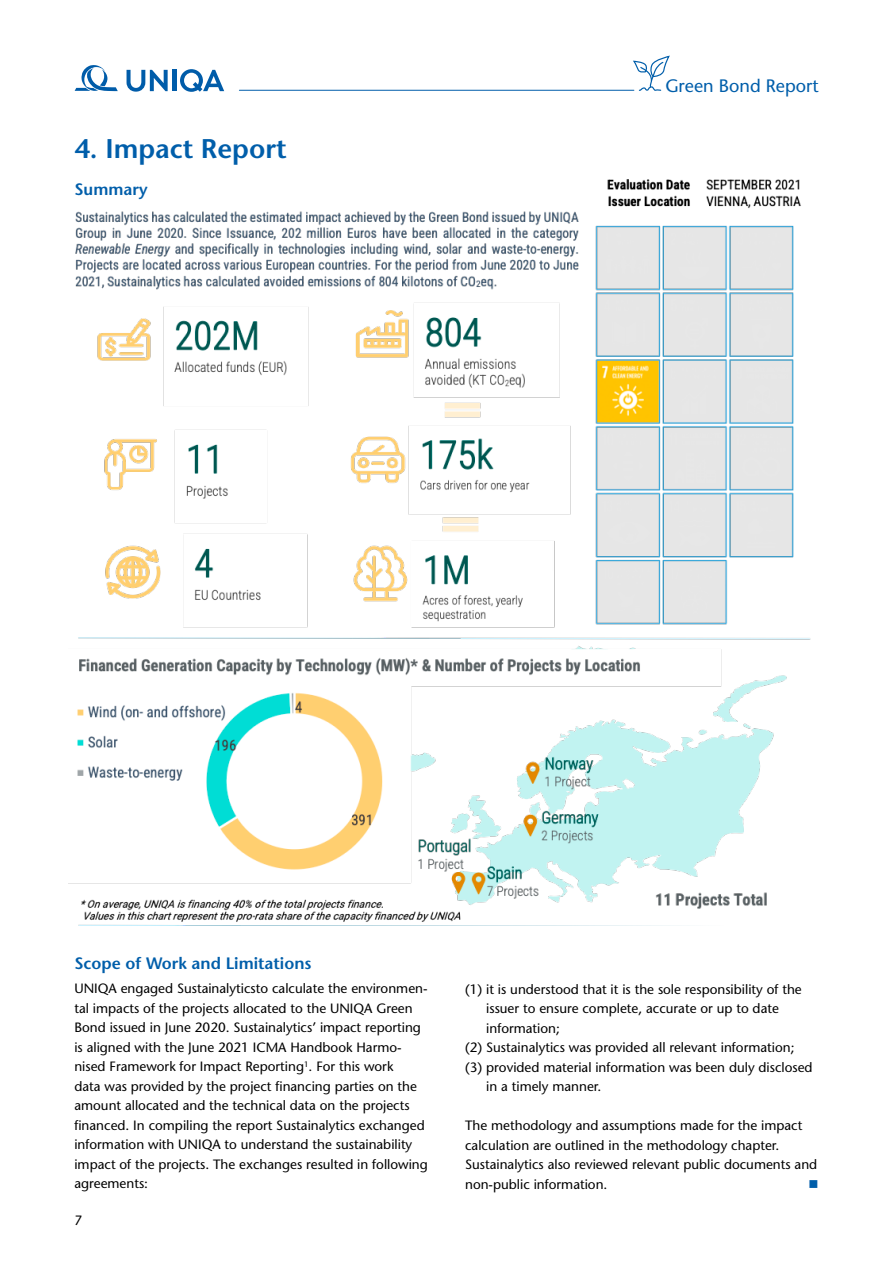
<style>
.page{position:relative;width:893px;height:1263px;background:#fff}
.page>*{position:absolute;margin:0;border:0;box-sizing:border-box;transform-origin:0 0}
.t1{font:600 27px "Stone Sans";color:#005eaa}
.t2{font:18px "Stone Sans";color:#005eaa}
.t3{font:600 16.5px "Stone Sans";color:#005eaa}
.t4{font:13.5px/19.5px "Stone Sans";color:#000}
.t5{font:13.5px "Wingdings";color:#005eaa}
</style>
<div class="page">
<svg style="left:75px;top:65px;width:43px;height:26px"></svg>
<svg style="left:127px;top:70px;width:41px;height:22px"></svg>
<hr style="left:172px;top:70px;width:4px;height:21px;background:#005ca9">
<svg style="left:180px;top:69px;width:44px;height:23px"></svg>
<svg style="left:633px;top:56px;width:37px;height:35px"></svg>
<hr style="left:239px;top:90px;width:395px;height:1px;background:#005eaa">
<img style="left:68px;top:179px;width:743px;height:746px">
<h1 class="t1" style="left:74px;top:133px;width:214px">4. Impact Report</h1>
<p class="t3" style="left:74px;top:179px;width:75px">Summary</p>
<h2 class="t2" style="left:665px;top:75px;width:155px">Green Bond Report</h2>
<p class="t3" style="left:74px;top:954px;width:239px">Scope of Work and Limitations</p>
<p class="t4" style="left:74px;top:979px;width:355px">UNIQA engaged Sustainalyticsto calculate the environmen&shy;tal impacts of the projects allocated to the UNIQA Green Bond issued in June 2020. Sustainalytics’ impact reporting is aligned with the June 2021 ICMA Handbook Harmo&shy;nised Framework for Impact Reporting<sup>1</sup>. For this work<br>data was provided by the project financing parties on the amount allocated and the technical data on the projects financed. In compiling the report Sustainalytics exchanged information with UNIQA to understand the sustainability impact of the projects. The exchanges resulted in following agreements:</p>
<p class="t4" style="left:465px;top:979px;width:338px">(1) it is understood that it is the sole responsibility of the</p>
<p class="t4" style="left:486px;top:999px;width:294px">issuer to ensure complete, accurate or up to date</p>
<p class="t4" style="left:486px;top:1018px;width:75px">information;</p>
<p class="t4" style="left:465px;top:1038px;width:331px">(2) Sustainalytics was provided all relevant information;</p>
<p class="t4" style="left:465px;top:1057px;width:349px">(3) provided material information was been duly disclosed</p>
<p class="t4" style="left:486px;top:1077px;width:117px">in a timely manner.</p>
<p class="t4" style="left:465px;top:1116px;width:354px">The methodology and assumptions made for the impact calculation are outlined in the methodology chapter.<br>Sustainalytics also reviewed relevant public documents and non-public information.</p>
<p class="t5" style="left:808px;top:1176px;width:12px">■</p>
<p class="t4" style="left:75px;top:1210px;width:9px">7</p>
</div>
